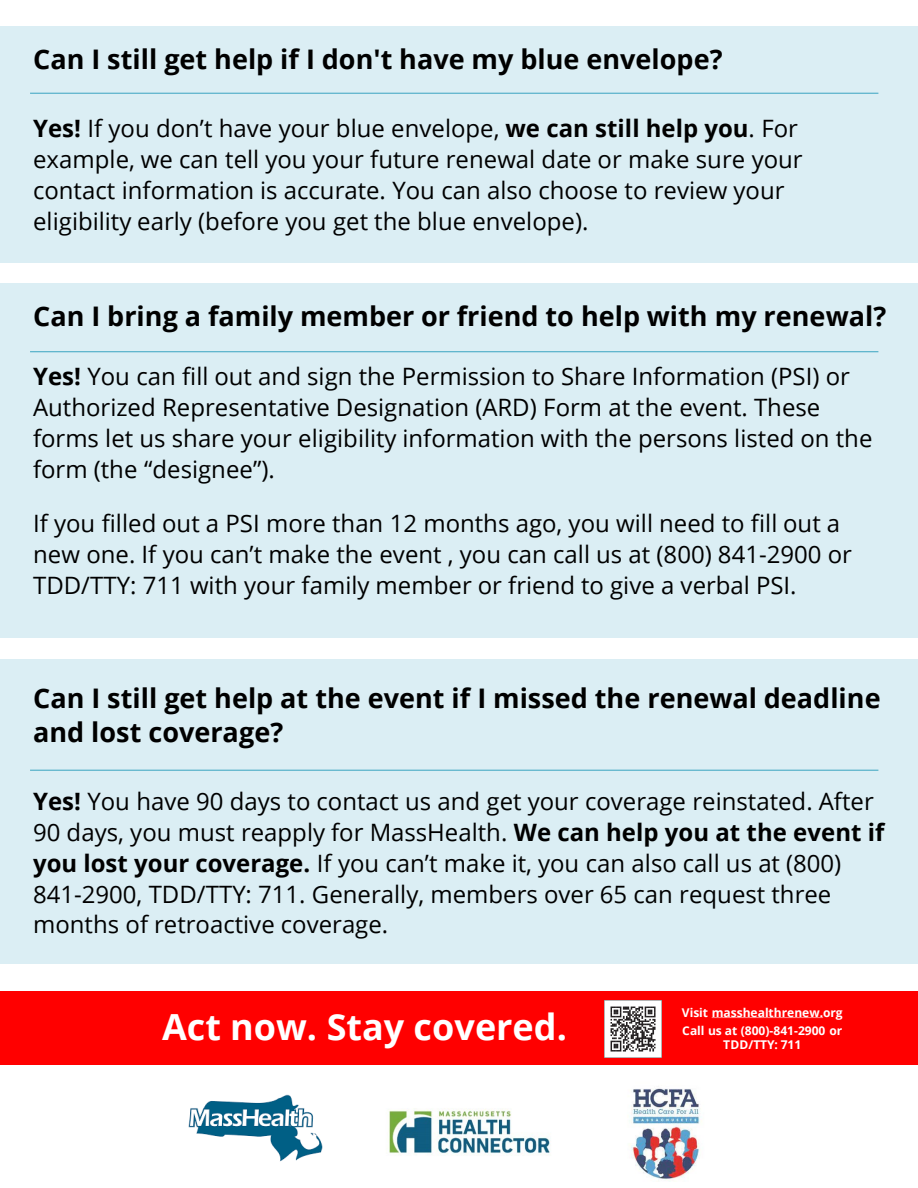
<style>
.page{position:relative;width:918px;height:1188px;background:#fff}
.page>*{position:absolute;margin:0;border:0;box-sizing:border-box;transform-origin:0 0}
.t1{font:700 36px "Open Sans";color:#fff}
.t2{font:700 27px/34.8px "Open Sans";color:#000}
.t3{font:24px/30.9px "Open Sans";color:#000}
.t4{font:700 12px/14.4px "Open Sans";letter-spacing:-.005em;color:#fff;text-align:center}
.s1{font-weight:700}
</style>
<div class="page">
<div style="left:0;top:991px;width:918px;height:74px;background:#f00"></div>
<div style="left:0;top:27px;width:918px;height:236px;background:#dbeef4"></div>
<hr style="left:30px;top:93px;width:848px;height:1px;background:#4bacc6">
<svg style="left:712px;top:1018px;width:111px;height:1px"></svg>
<div style="left:1px;top:283px;width:917px;height:355px;background:#dbeef4"></div>
<hr style="left:30px;top:351px;width:848px;height:1px;background:#4bacc6">
<div style="left:1px;top:659px;width:917px;height:305px;background:#dbeef4"></div>
<hr style="left:30px;top:770px;width:848px;height:1px;background:#4bacc6">
<img style="left:605px;top:1000px;width:57px;height:57px">
<img style="left:629px;top:1088px;width:73px;height:92px">
<img style="left:188px;top:1094px;width:135px;height:68px">
<img style="left:389px;top:1109px;width:161px;height:46px">
<p class="t2" style="left:33px;top:41px;width:691px">Can I still get help if I don't have my blue envelope?</p>
<p class="t3" style="left:33px;top:112px;width:771px"><span class="s1">Yes!</span> If you don’t have your blue envelope, <span class="s1">we can still help you</span>. For example, we can tell you your future renewal date or make sure your contact information is accurate. You can also choose to review your eligibility early (before you get the blue envelope).</p>
<p class="t2" style="left:33px;top:298px;width:855px">Can I bring a family member or friend to help with my renewal?</p>
<p class="t3" style="left:33px;top:360px;width:841px"><span class="s1">Yes!</span> You can fill out and sign the Permission to Share Information (PSI) or Authorized Representative Designation (ARD) Form at the event. These forms let us share your eligibility information with the persons listed on the form (the “designee”).</p>
<p class="t3" style="left:33px;top:508px;width:820px">If you filled out a PSI more than 12 months ago, you will need to fill out a new one. If you can’t make the event , you can call us at (800) 841-2900 or<br>TDD/TTY: 711 with your family member or friend to give a verbal PSI.</p>
<p class="t2" style="left:33px;top:680px;width:849px">Can I still get help at the event if I missed the renewal deadline and lost coverage?</p>
<p class="t3" style="left:33px;top:786px;width:853px"><span class="s1">Yes!</span> You have 90 days to contact us and get your coverage reinstated. After 90 days, you must reapply for MassHealth. <span class="s1">We can help you at the event if you lost your coverage.</span> If you can’t make it, you can also call us at (800)<br>841-2900, TDD/TTY: 711. Generally, members over 65 can request three months of retroactive coverage.</p>
<p class="t1" style="left:162px;top:1002px;width:406px">Act now. Stay covered.</p>
<p class="t4" style="left:682px;top:1005px;width:162px">Visit masshealthrenew.org</p>
<p class="t4" style="left:682px;top:1023px;width:162px">Call us at (800)-841-2900 or<br>TDD/TTY: 711</p>
</div>
